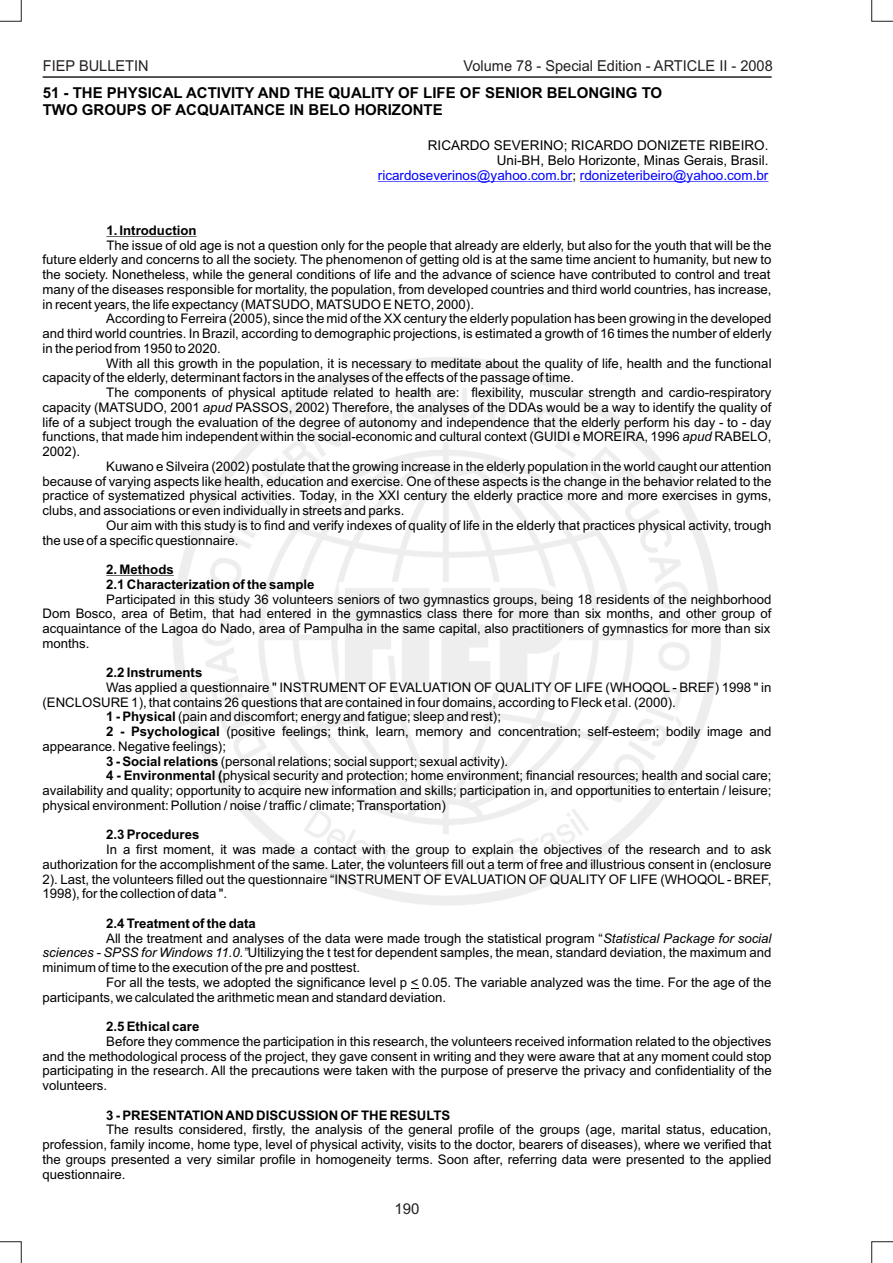
<style>
.page{position:relative;width:893px;height:1263px;background:#fff}
.page>*{position:absolute;margin:0;border:0;box-sizing:border-box;transform-origin:0 0}
.t1{font:700 15px/16.8px "Arial";color:#000}
.t2{font:15px "Arial";color:#231f20}
.t3{font:13.5px/15.1px "Arial";color:#000;text-align:right}
.t4{font:13.2px/14.7px "Arial";color:#000;text-align:justify}
.t5{font:700 13.2px/14.7px "Arial";color:#000}
.s1{color:#00f}
.s2{font-style:italic}
.s3{font-weight:700}
</style>
<div class="page">
<svg style="left:871px;top:0;width:22px;height:22px"></svg>
<svg style="left:0;top:0;width:22px;height:22px"></svg>
<svg style="left:0;top:1241px;width:22px;height:22px"></svg>
<svg style="left:871px;top:1241px;width:22px;height:22px"></svg>
<hr style="left:43px;top:76px;width:729px;height:2px;background:#231f20">
<hr style="left:106px;top:236px;width:91px;height:1px;background:#000">
<hr style="left:106px;top:575px;width:68px;height:1px;background:#000">
<hr style="left:378px;top:181px;width:194px;height:1px;background:#00f">
<hr style="left:580px;top:181px;width:188px;height:1px;background:#00f">
<p class="t2" style="left:43px;top:60px;width:107px">FIEP BULLETIN</p>
<p class="t2" style="left:464px;top:60px;width:311px">Volume 78 - Special Edition - ARTICLE II - 2008</p>
<p class="t1" style="left:43px;top:86px;width:621px">51 - THE PHYSICAL ACTIVITY AND THE QUALITY OF LIFE OF SENIOR BELONGING TO<br>TWO GROUPS OF ACQUAITANCE IN BELO HORIZONTE</p>
<p class="t3" style="left:378px;top:139px;width:392px">RICARDO SEVERINO; RICARDO DONIZETE RIBEIRO.<br>Uni-BH, Belo Horizonte, Minas Gerais, Brasil. <span class="s1">ricardoseverinos@yahoo.com.br</span>; <span class="s1">rdonizeteribeiro@yahoo.com.br</span></p>
<p class="t5" style="left:106px;top:224px;width:92px">1. Introduction</p>
<p class="t4" style="left:106px;top:239px;width:667px">The issue of old age is not a question only for the people that already are elderly, but also for the youth that will be the</p>
<p class="t4" style="left:43px;top:253px;width:730px">future elderly and concerns to all the society. The phenomenon of getting old is at the same time ancient to humanity, but new to</p>
<p class="t4" style="left:43px;top:268px;width:729px">the society. Nonetheless, while the general conditions of life and the advance of science have contributed to control and treat</p>
<p class="t4" style="left:43px;top:283px;width:730px">many of the diseases responsible for mortality, the population, from developed countries and third world countries, has increase,</p>
<p class="t4" style="left:43px;top:298px;width:433px">in recent years, the life expectancy (MATSUDO, MATSUDO E NETO, 2000).</p>
<p class="t4" style="left:106px;top:312px;width:667px">According to Ferreira (2005), since the mid of the XX century the elderly population has been growing in the developed</p>
<p class="t4" style="left:43px;top:327px;width:730px">and third world countries. In Brazil, according to demographic projections, is estimated a growth of 16 times the number of elderly</p>
<p class="t4" style="left:43px;top:342px;width:180px">in the period from 1950 to 2020.</p>
<p class="t4" style="left:106px;top:357px;width:667px">With all this growth in the population, it is necessary to meditate about the quality of life, health and the functional</p>
<p class="t4" style="left:43px;top:371px;width:533px">capacity of the elderly, determinant factors in the analyses of the effects of the passage of time.</p>
<p class="t4" style="left:106px;top:386px;width:667px">The components of physical aptitude related to health are: flexibility, muscular strength and cardio-respiratory</p>
<p class="t4" style="left:43px;top:401px;width:730px">capacity (MATSUDO, 2001 <span class="s2">apud</span> PASSOS, 2002) Therefore, the analyses of the DDAs would be a way to identify the quality of</p>
<p class="t4" style="left:43px;top:416px;width:730px">life of a subject trough the evaluation of the degree of autonomy and independence that the elderly perform his day - to - day</p>
<p class="t4" style="left:43px;top:430px;width:730px">functions, that made him independent within the social-economic and cultural context (GUIDI e MOREIRA, 1996 <span class="s2">apud</span> RABELO,</p>
<p class="t4" style="left:43px;top:445px;width:39px">2002).</p>
<p class="t4" style="left:106px;top:460px;width:667px">Kuwano e Silveira (2002) postulate that the growing increase in the elderly population in the world caught our attention</p>
<p class="t4" style="left:43px;top:475px;width:730px">because of varying aspects like health, education and exercise. One of these aspects is the change in the behavior related to the</p>
<p class="t4" style="left:43px;top:489px;width:730px">practice of systematized physical activities. Today, in the XXI century the elderly practice more and more exercises in gyms,</p>
<p class="t4" style="left:43px;top:504px;width:363px">clubs, and associations or even individually in streets and parks.</p>
<p class="t4" style="left:106px;top:519px;width:667px">Our aim with this study is to find and verify indexes of quality of life in the elderly that practices physical activity, trough</p>
<p class="t4" style="left:43px;top:534px;width:197px">the use of a specific questionnaire.</p>
<p class="t5" style="left:106px;top:563px;width:210px">2. Methods<br>2.1 Characterization of the sample</p>
<p class="t4" style="left:43px;top:593px;width:730px;text-indent:64px">Participated in this study 36 volunteers seniors of two gymnastics groups, being 18 residents of the neighborhood Dom Bosco, area of Betim, that had entered in the gymnastics class there for more than six months, and other group of acquaintance of the Lagoa do Nado, area of Pampulha in the same capital, also practitioners of gymnastics for more than six months.</p>
<p class="t5" style="left:106px;top:666px;width:98px">2.2 Instruments</p>
<p class="t4" style="left:106px;top:681px;width:667px">Was applied a questionnaire " INSTRUMENT OF EVALUATION OF QUALITY OF LIFE (WHOQOL - BREF) 1998 " in</p>
<p class="t4" style="left:43px;top:696px;width:635px">(ENCLOSURE 1), that contains 26 questions that are contained in four domains, according to Fleck et al. (2000).</p>
<p class="t4" style="left:106px;top:711px;width:396px"><span class="s3">1 - Physical</span> (pain and discomfort; energy and fatigue; sleep and rest);</p>
<p class="t4" style="left:106px;top:725px;width:667px"><span class="s3">2 - Psychological</span> (positive feelings; think, learn, memory and concentration; self-esteem; bodily image and</p>
<p class="t4" style="left:43px;top:740px;width:185px">appearance. Negative feelings);</p>
<p class="t4" style="left:106px;top:755px;width:404px"><span class="s3">3 - Social relations</span> (personal relations; social support; sexual activity).</p>
<p class="t4" style="left:106px;top:770px;width:667px"><span class="s3">4 - Environmental (</span>physical security and protection; home environment; financial resources; health and social care;</p>
<p class="t4" style="left:43px;top:784px;width:730px">availability and quality; opportunity to acquire new information and skills; participation in, and opportunities to entertain / leisure;</p>
<p class="t4" style="left:43px;top:799px;width:405px">physical environment: Pollution / noise / traffic / climate; Transportation)</p>
<p class="t5" style="left:106px;top:829px;width:95px">2.3 Procedures</p>
<p class="t4" style="left:43px;top:843px;width:730px;text-indent:64px">In a first moment, it was made a contact with the group to explain the objectives of the research and to ask authorization for the accomplishment of the same. Later, the volunteers fill out a term of free and illustrious consent in (enclosure 2). Last, the volunteers filled out the questionnaire “INSTRUMENT OF EVALUATION OF QUALITY OF LIFE (WHOQOL - BREF, 1998), for the collection of data ".</p>
<p class="t5" style="left:106px;top:917px;width:151px">2.4 Treatment of the data</p>
<p class="t4" style="left:106px;top:932px;width:667px">All the treatment and analyses of the data were made trough the statistical program “<span class="s2">Statistical Package for social</span></p>
<p class="t4" style="left:43px;top:947px;width:730px"><span class="s2">sciences - SPSS for Windows 11.0.”</span>Ultilizying the t test for dependent samples, the mean, standard deviation, the maximum and</p>
<p class="t4" style="left:43px;top:961px;width:319px">minimum of time to the execution of the pre and posttest.</p>
<p class="t4" style="left:106px;top:976px;width:667px">For all the tests, we adopted the significance level p &lt; 0.05. The variable analyzed was the time. For the age of the</p>
<p class="t4" style="left:43px;top:991px;width:405px">participants, we calculated the arithmetic mean and standard deviation.</p>
<p class="t5" style="left:106px;top:1020px;width:95px">2.5 Ethical care</p>
<p class="t4" style="left:43px;top:1035px;width:731px;text-indent:64px">Before they commence the participation in this research, the volunteers received information related to the objectives and the methodological process of the project, they gave consent in writing and they were aware that at any moment could stop participating in the research. All the precautions were taken with the purpose of preserve the privacy and confidentiality of the volunteers.</p>
<p class="t5" style="left:106px;top:1109px;width:346px">3 - PRESENTATION AND DISCUSSION OF THE RESULTS</p>
<p class="t4" style="left:42px;top:1124px;width:730px;text-indent:64px">The results considered, firstly, the analysis of the general profile of the groups (age, marital status, education, profession, family income, home type, level of physical activity, visits to the doctor, bearers of diseases), where we verified that the groups presented a very similar profile in homogeneity terms. Soon after, referring data were presented to the applied questionnaire.</p>
<p class="t2" style="left:395px;top:1203px;width:27px">190</p>
</div>
